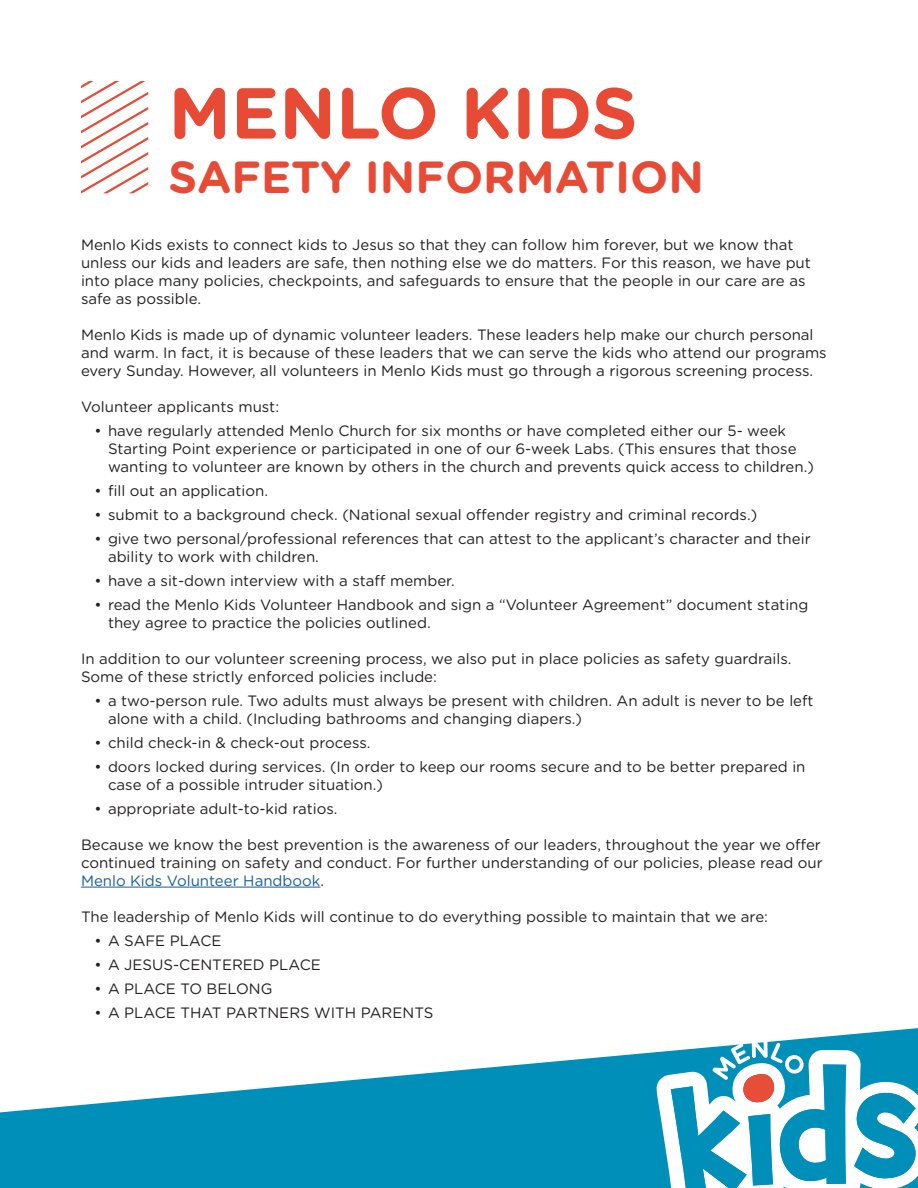
<style>
.page{position:relative;width:918px;height:1188px;background:#fff}
.page>*{position:absolute;margin:0;border:0;box-sizing:border-box;transform-origin:0 0}
.t1{font:700 72px "Gotham Rounded";color:#e74b36}
.t2{font:700 45px "Gotham Rounded";color:#e74b36}
.t3{font:15px/18px "Gotham Rounded";color:#231f20}
.s1{color:#175d9e}
</style>
<div class="page">
<svg style="left:0;top:1028px;width:918px;height:160px;fill:#008fb8"></svg>
<svg style="left:656px;top:1040px;width:262px;height:148px"></svg>
<svg style="left:81px;top:81px;width:67px;height:112px"></svg>
<hr style="left:81px;top:887px;width:239px;height:1px;background:#175d9e">
<p class="t1" style="left:168px;top:60px;width:471px">MENLO KIDS</p>
<p class="t2" style="left:168px;top:144px;width:537px">SAFETY INFORMATION</p>
<p class="t3" style="left:81px;top:235px;width:731px">Menlo Kids exists to connect kids to Jesus so that they can follow him forever, but we know that unless our kids and leaders are safe, then nothing else we do matters. For this reason, we have put into place many policies, checkpoints, and safeguards to ensure that the people in our care are as safe as possible.</p>
<p class="t3" style="left:81px;top:325px;width:747px">Menlo Kids is made up of dynamic volunteer leaders. These leaders help make our church personal and warm. In fact, it is because of these leaders that we can serve the kids who attend our programs every Sunday. However, all volunteers in Menlo Kids must go through a rigorous screening process.</p>
<p class="t3" style="left:81px;top:397px;width:200px">Volunteer applicants must:</p>
<p class="t3" style="left:108px;top:421px;width:707px;text-indent:-14px">• have regularly attended Menlo Church for six months or have completed either our 5- week<br>Starting Point experience or participated in one of our 6-week Labs. (This ensures that those wanting to volunteer are known by others in the church and prevents quick access to children.)</p>
<p class="t3" style="left:94px;top:481px;width:175px">• fill out an application.</p>
<p class="t3" style="left:94px;top:505px;width:664px">• submit to a background check. (National sexual offender registry and criminal records.)</p>
<p class="t3" style="left:108px;top:529px;width:704px;text-indent:-14px">• give two personal/professional references that can attest to the applicant’s character and their ability to work with children.</p>
<p class="t3" style="left:94px;top:571px;width:362px">• have a sit-down interview with a staff member.</p>
<p class="t3" style="left:108px;top:595px;width:702px;text-indent:-14px">• read the Menlo Kids Volunteer Handbook and sign a “Volunteer Agreement” document stating they agree to practice the policies outlined.</p>
<p class="t3" style="left:81px;top:649px;width:712px">In addition to our volunteer screening process, we also put in place policies as safety guardrails.<br>Some of these strictly enforced policies include:</p>
<p class="t3" style="left:108px;top:691px;width:707px;text-indent:-14px">• a two-person rule. Two adults must always be present with children. An adult is never to be left alone with a child. (Including bathrooms and changing diapers.)</p>
<p class="t3" style="left:94px;top:733px;width:278px">• child check-in &amp; check-out process.</p>
<p class="t3" style="left:108px;top:757px;width:699px;text-indent:-14px">• doors locked during services. (In order to keep our rooms secure and to be better prepared in case of a possible intruder situation.)</p>
<p class="t3" style="left:94px;top:799px;width:245px">• appropriate adult-to-kid ratios.</p>
<p class="t3" style="left:81px;top:835px;width:743px">Because we know the best prevention is the awareness of our leaders, throughout the year we offer continued training on safety and conduct. For further understanding of our policies, please read our<br><span class="s1">Menlo Kids Volunteer Handbook</span>.</p>
<p class="t3" style="left:81px;top:907px;width:689px">The leadership of Menlo Kids will continue to do everything possible to maintain that we are:</p>
<p class="t3" style="left:94px;top:931px;width:128px">• A SAFE PLACE</p>
<p class="t3" style="left:94px;top:955px;width:228px">• A JESUS-CENTERED PLACE</p>
<p class="t3" style="left:94px;top:979px;width:180px">• A PLACE TO BELONG</p>
<p class="t3" style="left:94px;top:1003px;width:340px">• A PLACE THAT PARTNERS WITH PARENTS</p>
</div>
